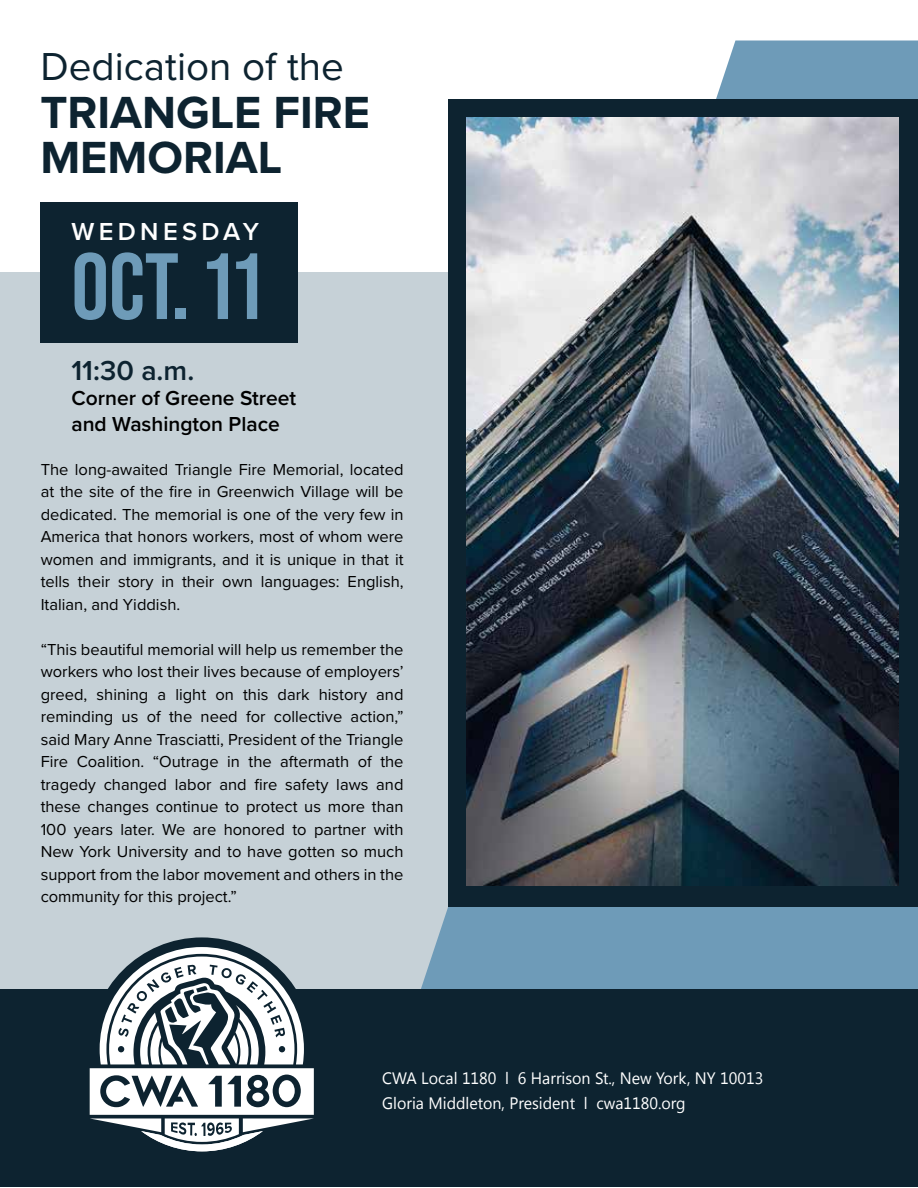
<style>
.page{position:relative;width:918px;height:1188px;background:#fff}
.page>*{position:absolute;margin:0;border:0;box-sizing:border-box;transform-origin:0 0}
.t1{font:700 93.9px "Bebas Neue Pro";color:#6e9bb8}
.t2{font:700 46.65px/45.2px "Proxima Nova";color:#0d2330}
.t3{font:40.5px "Proxima Nova";color:#0d2330}
.t4{font:600 28.5px "Proxima Nova";color:#0d2330}
.t5{font:600 25.5px "Proxima Nova";letter-spacing:.17em;color:#fff}
.t6{font:600 21px/25.2px "Proxima Nova";color:#000}
.t7{font:16.5px/22.5px "Proxima Nova";color:#000;text-align:justify}
.t8{font:16.5px/25.5px "Khmer UI";color:#fff}
</style>
<div class="page">
<div style="left:0;top:273px;width:687px;height:721px;background:#c6d1d7"></div>
<svg style="left:416px;top:40px;width:502px;height:949px;fill:#6e9bb8"></svg>
<div style="left:448px;top:99px;width:470px;height:808px;background:#0d2330"></div>
<img style="left:466px;top:118px;width:432px;height:768px">
<div style="left:0;top:989px;width:918px;height:198px;background:#0d2330"></div>
<div style="left:41px;top:202px;width:257px;height:141px;background:#0d2330"></div>
<svg style="left:89px;top:937px;width:158px;height:215px"></svg>
<svg style="left:90px;top:947px;width:224px;height:204px"></svg>
<h3 class="t3" style="left:40px;top:37px;width:305px">Dedication of the</h3>
<h2 class="t2" style="left:40px;top:89px;width:331px">TRIANGLE FIRE<br>MEMORIAL</h2>
<h3 class="t5" style="left:71px;top:213px;width:189px">WEDNESDAY</h3>
<h1 class="t1" style="left:71px;top:233px;width:192px">OCT. 1 1</h1>
<h3 class="t4" style="left:71px;top:349px;width:124px">11:30 a.m.</h3>
<p class="t6" style="left:71px;top:385px;width:226px">Corner of Greene Street and Washington Place</p>
<p class="t7" style="left:41px;top:457px;width:364px">The long-awaited Triangle Fire Memorial, located at the site of the fire in Greenwich Village will be dedicated. The memorial is one of the very few in America that honors workers, most of whom were women and immigrants, and it is unique in that it tells their story in their own languages: English, Italian, and Yiddish.</p>
<p class="t7" style="left:41px;top:637px;width:364px">“This beautiful memorial will help us remember the workers who lost their lives because of employers’ greed, shining a light on this dark history and reminding us of the need for collective action,” said Mary Anne Trasciatti, President of the Triangle Fire Coalition. “Outrage in the aftermath of the tragedy changed labor and fire safety laws and these changes continue to protect us more than 100 years later. We are honored to partner with New York University and to have gotten so much support from the labor movement and others in the community for this project.”</p>
<p class="t8" style="left:382px;top:1065px;width:383px">CWA Local 1180 l 6 Harrison St., New York, NY 10013<br>Gloria Middleton, President l cwa1180.org</p>
</div>
